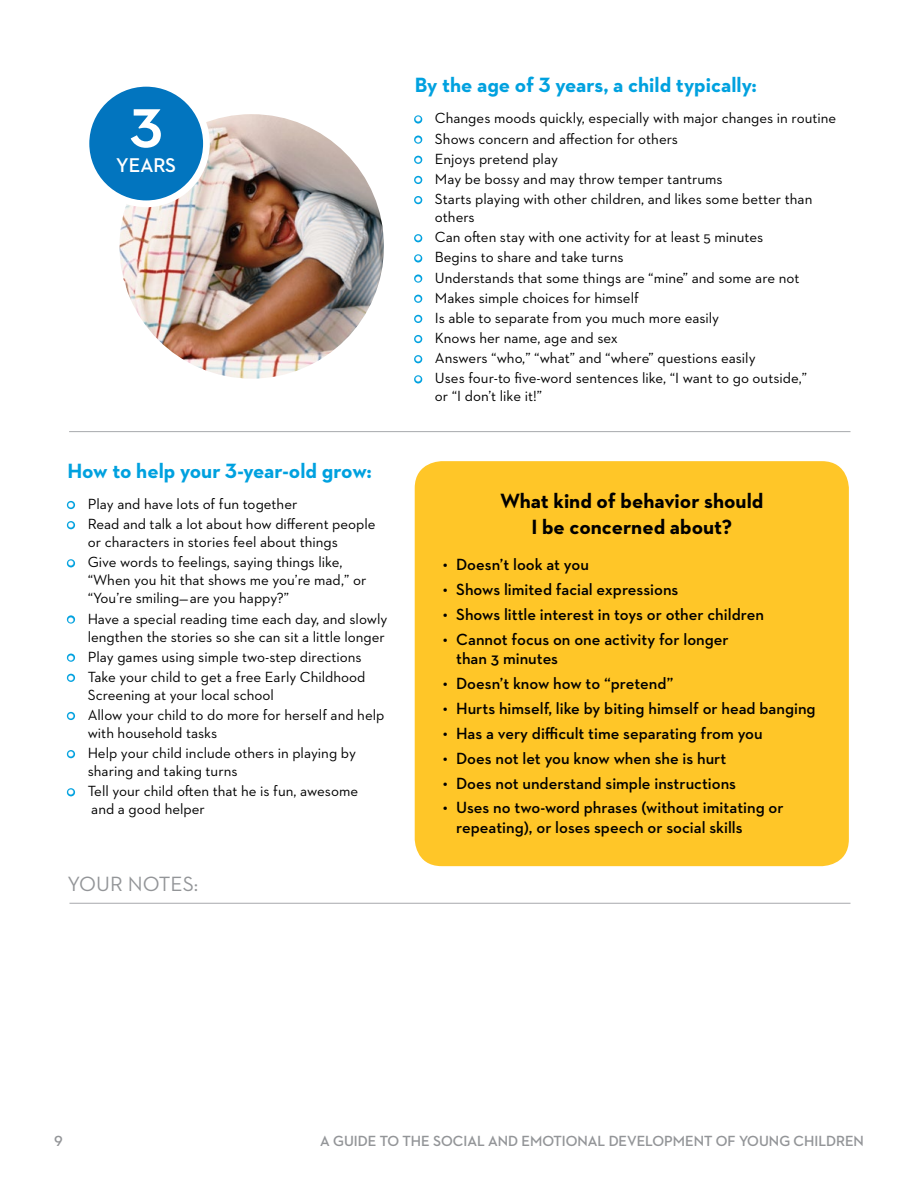
<style>
.page{position:relative;width:918px;height:1188px;background:#fff}
.page>*{position:absolute;margin:0;border:0;box-sizing:border-box;transform-origin:0 0}
.t1{font:700 71.55px "Neutraface 2 Display";color:#fff}
.t2{font:700 21px "Neutraface 2 Text";color:#00a1df}
.t3{font:700 21px/25.5px "Neutraface 2 Text";color:#000;text-align:center}
.t4{font:21px "Neutraface 2 Text";color:#939598}
.t5{font:700 20.25px "Neutraface 2 Display";color:#fff}
.t6{font:600 16.5px/19.5px "Neutraface 2 Text";color:#000}
.t7{font:15px/18px "Neutraface 2 Text";color:#000}
.t8{font:700 15px "Neutraface 2 Display";color:#939598}
.s1{font-family:"Neutraface 2 Display";font-weight:700;font-size:27px;color:#fff}
.s2{font-weight:400;font-size:18px}
</style>
<div class="page">
<div style="left:414px;top:115px;width:8px;height:9px;border:3px solid #00a1df;border-radius:50%"></div>
<div style="left:414px;top:136px;width:8px;height:8px;border:3px solid #00a1df;border-radius:50%"></div>
<div style="left:414px;top:156px;width:8px;height:8px;border:3px solid #00a1df;border-radius:50%"></div>
<div style="left:414px;top:176px;width:8px;height:8px;border:3px solid #00a1df;border-radius:50%"></div>
<div style="left:414px;top:196px;width:8px;height:8px;border:3px solid #00a1df;border-radius:50%"></div>
<div style="left:414px;top:234px;width:8px;height:8px;border:3px solid #00a1df;border-radius:50%"></div>
<div style="left:414px;top:254px;width:8px;height:9px;border:3px solid #00a1df;border-radius:50%"></div>
<div style="left:414px;top:274px;width:8px;height:9px;border:3px solid #00a1df;border-radius:50%"></div>
<div style="left:414px;top:295px;width:8px;height:8px;border:3px solid #00a1df;border-radius:50%"></div>
<div style="left:414px;top:315px;width:8px;height:8px;border:3px solid #00a1df;border-radius:50%"></div>
<div style="left:414px;top:335px;width:8px;height:8px;border:3px solid #00a1df;border-radius:50%"></div>
<div style="left:414px;top:355px;width:8px;height:8px;border:3px solid #00a1df;border-radius:50%"></div>
<div style="left:414px;top:375px;width:8px;height:8px;border:3px solid #00a1df;border-radius:50%"></div>
<div style="left:67px;top:501px;width:8px;height:8px;border:3px solid #00a1df;border-radius:50%"></div>
<div style="left:67px;top:521px;width:8px;height:8px;border:3px solid #00a1df;border-radius:50%"></div>
<div style="left:67px;top:559px;width:8px;height:8px;border:3px solid #00a1df;border-radius:50%"></div>
<div style="left:67px;top:615px;width:8px;height:9px;border:3px solid #00a1df;border-radius:50%"></div>
<div style="left:67px;top:654px;width:8px;height:8px;border:3px solid #00a1df;border-radius:50%"></div>
<div style="left:67px;top:674px;width:8px;height:8px;border:3px solid #00a1df;border-radius:50%"></div>
<div style="left:67px;top:712px;width:8px;height:8px;border:3px solid #00a1df;border-radius:50%"></div>
<div style="left:67px;top:750px;width:8px;height:8px;border:3px solid #00a1df;border-radius:50%"></div>
<div style="left:67px;top:788px;width:8px;height:8px;border:3px solid #00a1df;border-radius:50%"></div>
<img style="left:116px;top:111px;width:271px;height:271px;border-radius:136px">
<div style="left:113px;top:107px;width:278px;height:278px;border:7px solid #fff;border-radius:50%"></div>
<div style="left:86px;top:83px;width:120px;height:121px;background:#0275bf;border-radius:50%"></div>
<div style="left:83px;top:80px;width:127px;height:127px;border:7px solid #fff;border-radius:50%"></div>
<hr style="left:69px;top:431px;width:781px;height:1px;background:#a7a9ac">
<hr style="left:69px;top:903px;width:782px;height:1px;background:#a7a9ac">
<div style="left:415px;top:461px;width:434px;height:405px;background:#ffc628;border-radius:27px"></div>
<h1 class="t1" style="left:130px;top:83px;width:35px">3</h1>
<h3 class="t5" style="left:116px;top:154px;width:61px">YEARS</h3>
<h2 class="t2" style="left:68px;top:457px;width:306px">How to help your 3-year-old grow:</h2>
<p class="t7" style="left:68px;top:495px;width:231px"><span class="s1">•</span> Play and have lots of fun together</p>
<p class="t7" style="left:88px;top:515px;width:289px;text-indent:-20px"><span class="s1">•</span> Read and talk a lot about how different people or characters in stories feel about things</p>
<p class="t7" style="left:88px;top:553px;width:280px;text-indent:-20px"><span class="s1">•</span> Give words to feelings, saying things like, “When you hit that shows me you’re mad,” or “You’re smiling—are you happy?”</p>
<p class="t7" style="left:68px;top:609px;width:321px;text-align:right"><span class="s1">•</span> Have a special reading time each day, and slowly lengthen the stories so she can sit a little longer</p>
<p class="t7" style="left:68px;top:647px;width:296px"><span class="s1">•</span> Play games using simple two-step directions</p>
<p class="t7" style="left:88px;top:668px;width:279px;text-indent:-20px"><span class="s1">•</span> Take your child to get a free Early Childhood<br>Screening at your local school</p>
<p class="t7" style="left:88px;top:706px;width:298px;text-indent:-20px"><span class="s1">•</span> Allow your child to do more for herself and help with household tasks</p>
<p class="t7" style="left:88px;top:744px;width:270px;text-indent:-20px"><span class="s1">•</span> Help your child include others in playing by sharing and taking turns</p>
<p class="t7" style="left:91px;top:782px;width:268px;text-indent:-24px"><span class="s1">•</span> Tell your child often that he is fun, awesome and a good helper</p>
<h2 class="t4" style="left:68px;top:871px;width:132px">YOUR NOTES:</h2>
<h2 class="t2" style="left:415px;top:71px;width:344px">By the age of 3 years, a child typically:</h2>
<p class="t7" style="left:415px;top:109px;width:423px"><span class="s1">•</span> Changes moods quickly, especially with major changes in routine</p>
<p class="t7" style="left:415px;top:129px;width:265px"><span class="s1">•</span> Shows concern and affection for others</p>
<p class="t7" style="left:415px;top:150px;width:145px"><span class="s1">•</span> Enjoys pretend play</p>
<p class="t7" style="left:415px;top:170px;width:310px"><span class="s1">•</span> May be bossy and may throw temper tantrums</p>
<p class="t7" style="left:435px;top:190px;width:379px;text-indent:-20px"><span class="s1">•</span> Starts playing with other children, and likes some better than others</p>
<p class="t7" style="left:415px;top:228px;width:350px"><span class="s1">•</span> Can often stay with one activity for at least 5 minutes</p>
<p class="t7" style="left:415px;top:248px;width:210px"><span class="s1">•</span> Begins to share and take turns</p>
<p class="t7" style="left:415px;top:268px;width:386px"><span class="s1">•</span> Understands that some things are “mine” and some are not</p>
<p class="t7" style="left:415px;top:288px;width:226px"><span class="s1">•</span> Makes simple choices for himself</p>
<p class="t7" style="left:415px;top:309px;width:306px"><span class="s1">•</span> Is able to separate from you much more easily</p>
<p class="t7" style="left:415px;top:329px;width:205px"><span class="s1">•</span> Knows her name, age and sex</p>
<p class="t7" style="left:415px;top:349px;width:342px"><span class="s1">•</span> Answers “who,” “what” and “where” questions easily</p>
<p class="t7" style="left:435px;top:369px;width:374px;text-indent:-20px"><span class="s1">•</span> Uses four-to five-word sentences like, “I want to go outside,” or “I don’t like it!”</p>
<h2 class="t3" style="left:500px;top:488px;width:265px">What kind of behavior should<br>I be concerned about?</h2>
<p class="t6" style="left:443px;top:554px;width:148px"><span class="s2">•</span> Doesn’t look at you</p>
<p class="t6" style="left:443px;top:579px;width:237px"><span class="s2">•</span> Shows limited facial expressions</p>
<p class="t6" style="left:443px;top:604px;width:323px"><span class="s2">•</span> Shows little interest in toys or other children</p>
<p class="t6" style="left:456px;top:629px;width:274px;text-indent:-14px"><span class="s2">•</span> Cannot focus on one activity for longer than 3 minutes</p>
<p class="t6" style="left:443px;top:673px;width:232px"><span class="s2">•</span> Doesn’t know how to “pretend”</p>
<p class="t6" style="left:443px;top:698px;width:375px"><span class="s2">•</span> Hurts himself, like by biting himself or head banging</p>
<p class="t6" style="left:443px;top:723px;width:321px"><span class="s2">•</span> Has a very difficult time separating from you</p>
<p class="t6" style="left:443px;top:748px;width:285px"><span class="s2">•</span> Does not let you know when she is hurt</p>
<p class="t6" style="left:443px;top:773px;width:295px"><span class="s2">•</span> Does not understand simple instructions</p>
<p class="t6" style="left:456px;top:798px;width:329px;text-indent:-14px"><span class="s2">•</span> Uses no two-word phrases (without imitating or repeating), or loses speech or social skills</p>
<p class="t8" style="left:54px;top:1132px;width:10px">9</p>
<p class="t8" style="left:320px;top:1132px;width:545px">A GUIDE TO THE SOCIAL AND EMOTIONAL DEVELOPMENT OF YOUNG CHILDREN</p>
</div>
